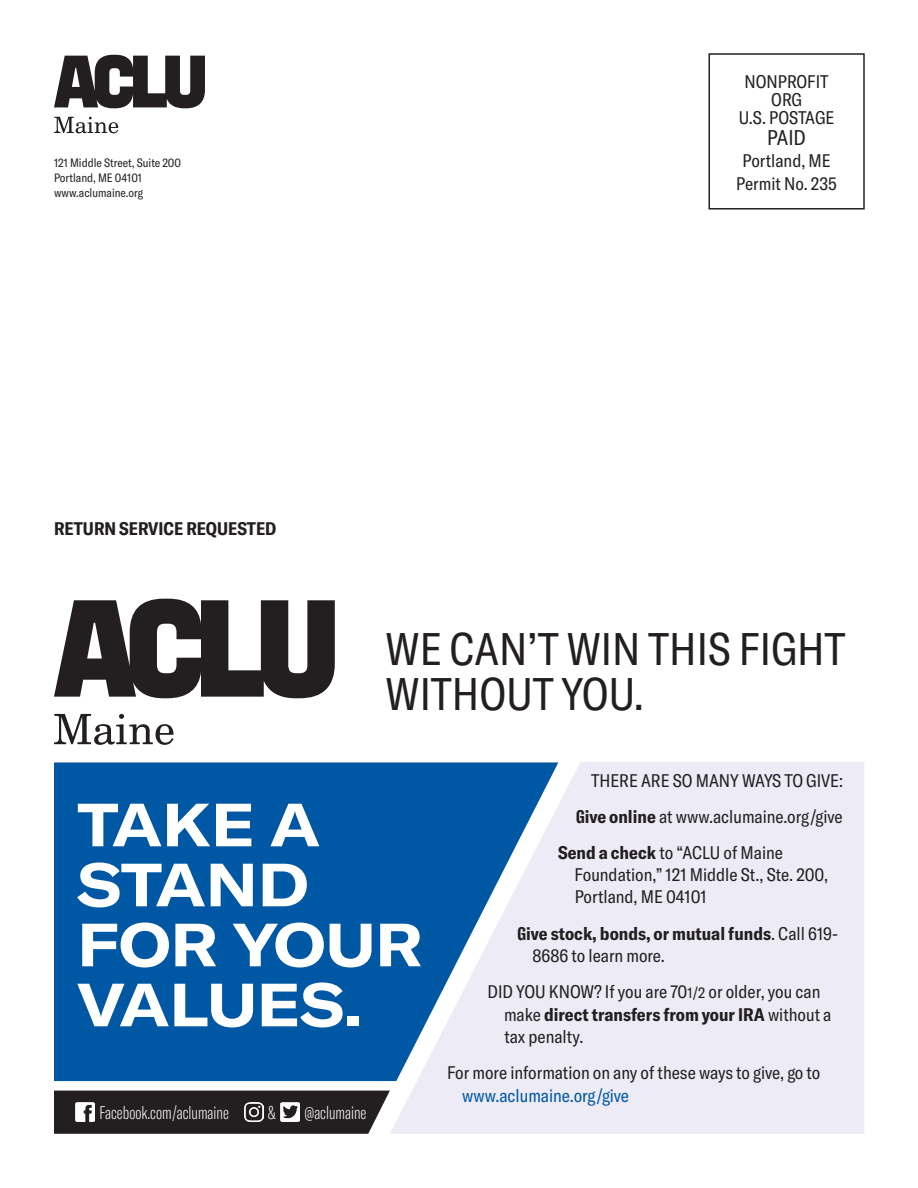
<style>
.page{position:relative;width:918px;height:1188px;background:#fff}
.page>*{position:absolute;margin:0;border:0;box-sizing:border-box;transform-origin:0 0}
.Headlines___Declarat{font:700 expanded 60px/60px "GT America";color:#fff}
.Headlines___Declarat-2{font:condensed 45px/45px "GT America";color:#231f20}
.Headlines___Declarat-3{font:condensed 21px "GT America";color:#231f20}
.Very_Small_Text{font:condensed 18px/22.5px "GT America";color:#231f20}
.Very_Small_Text-2{font:700 condensed 18px/22.5px "GT America";color:#231f20}
.Very_Small_Text-3{font:100 extra-condensed 18px "GT America";color:#fff}
.Headlines___Declarat-4{font:condensed 18px "GT America";color:#231f20}
.Headlines___Declarat-5{font:700 condensed 18px "GT America";color:#231f20}
.Very_Small_Text-4{font:condensed 12px "GT America";color:#231f20}
.s1{font-weight:700;font-stretch:extra-condensed}
.s2{font-weight:700}
.s3{font-stretch:extra-condensed}
.s4{font-weight:400}
.s5{font-size:15px}
.s6{color:#0057a4}
</style>
<div class="page">
<div style="left:708px;top:53px;width:157px;height:157px;border:2px solid #231f20"></div>
<div style="left:390px;top:762px;width:474px;height:372px;background:#edecf6"></div>
<svg style="left:54px;top:762px;width:504px;height:319px;fill:#0057a4"></svg>
<div style="left:54px;top:1091px;width:336px;height:43px;background:#231f20"></div>
<img style="left:76px;top:1103px;width:19px;height:19px">
<img style="left:280px;top:1103px;width:19px;height:19px">
<img style="left:244px;top:1103px;width:19px;height:19px">
<div style="left:575px;top:889px;width:135px;height:19px;background:#edecf6"></div>
<div style="left:562px;top:879px;width:13px;height:32px;background:#edecf6"></div>
<div style="left:504px;top:1029px;width:102px;height:19px;background:#edecf6"></div>
<div style="left:491px;top:1022px;width:13px;height:33px;background:#edecf6"></div>
<svg style="left:54px;top:117px;width:64px;height:16px"></svg>
<svg style="left:54px;top:55px;width:151px;height:53px"></svg>
<svg style="left:54px;top:714px;width:119px;height:31px"></svg>
<svg style="left:54px;top:599px;width:281px;height:99px"></svg>
<p class="Very_Small_Text-4" style="left:54px;top:156px;width:129px">121 Middle Street, Suite 200</p>
<p class="Very_Small_Text-4" style="left:54px;top:171px;width:90px">Portland, ME 04101</p>
<p class="Very_Small_Text-4" style="left:54px;top:186px;width:90px">www.aclumaine.org</p>
<p class="Headlines___Declarat-4" style="left:745px;top:71px;width:86px">NONPROFIT</p>
<p class="Headlines___Declarat-4" style="left:771px;top:89px;width:32px">ORG</p>
<p class="Headlines___Declarat-4" style="left:739px;top:107px;width:97px">U.S. POSTAGE</p>
<p class="Headlines___Declarat-3" style="left:767px;top:125px;width:40px">PAID</p>
<p class="Very_Small_Text" style="left:742px;top:150px;width:90px">Portland, ME</p>
<p class="Very_Small_Text" style="left:736px;top:172px;width:102px">Permit No. 235</p>
<p class="Headlines___Declarat-5" style="left:54px;top:518px;width:224px">RETURN SERVICE REQUESTED</p>
<p class="Headlines___Declarat-2" style="left:386px;top:626px;width:462px">WE CAN’T WIN THIS FIGHT<br>WITHOUT YOU.</p>
<p class="Headlines___Declarat" style="left:77px;top:794px;width:347px">TAKE A<br>STAND<br>FOR YOUR<br>VALUES.</p>
<p class="Very_Small_Text-3" style="left:99px;top:1103px;width:131px">Facebook.com/aclumaine</p>
<p class="Very_Small_Text-3" style="left:268px;top:1103px;width:9px">&amp;</p>
<p class="Very_Small_Text-3" style="left:304px;top:1103px;width:64px">@aclumaine</p>
<p class="Very_Small_Text" style="left:591px;top:769px;width:254px">THERE ARE SO MANY WAYS TO GIVE:</p>
<p class="Very_Small_Text" style="left:576px;top:805px;width:268px"><span class="s1">G</span><span class="s2">ive online</span> at www.aclumaine.org/give</p>
<p class="Very_Small_Text" style="left:558px;top:841px;width:226px"><span class="s2">Send a check</span> to “ACLU of Maine</p>
<p class="Very_Small_Text" style="left:575px;top:864px;width:255px">Foundation,” 121 Middle St., Ste. 200,</p>
<p class="Very_Small_Text" style="left:563px;top:886px;width:134px">Portland, ME 04101</p>
<p class="Very_Small_Text-2" style="left:533px;top:922px;width:307px;text-indent:-15px"><span class="s3">G</span>ive stock, bonds, or mutual funds<span class="s4">. Call 619-<br>8686 to learn more.</span></p>
<p class="Very_Small_Text" style="left:488px;top:981px;width:334px">DID YOU KNOW? If you are 70<span class="s5">1/2</span> or older, you can</p>
<p class="Very_Small_Text-2" style="left:504px;top:1003px;width:329px"><span class="s4">make</span> direct transfers from your IRA <span class="s4">without a</span></p>
<p class="Very_Small_Text" style="left:492px;top:1026px;width:81px">tax penalty.</p>
<p class="Very_Small_Text" style="left:462px;top:1062px;width:360px;text-indent:-15px">For more information on any of these ways to give, go to <span class="s6">www.aclumaine.org/give</span></p>
<p class="Very_Small_Text" style="left:575px;top:886px;width:134px">Portland, ME 04101</p>
<p class="Very_Small_Text" style="left:504px;top:1026px;width:81px">tax penalty.</p>
</div>
